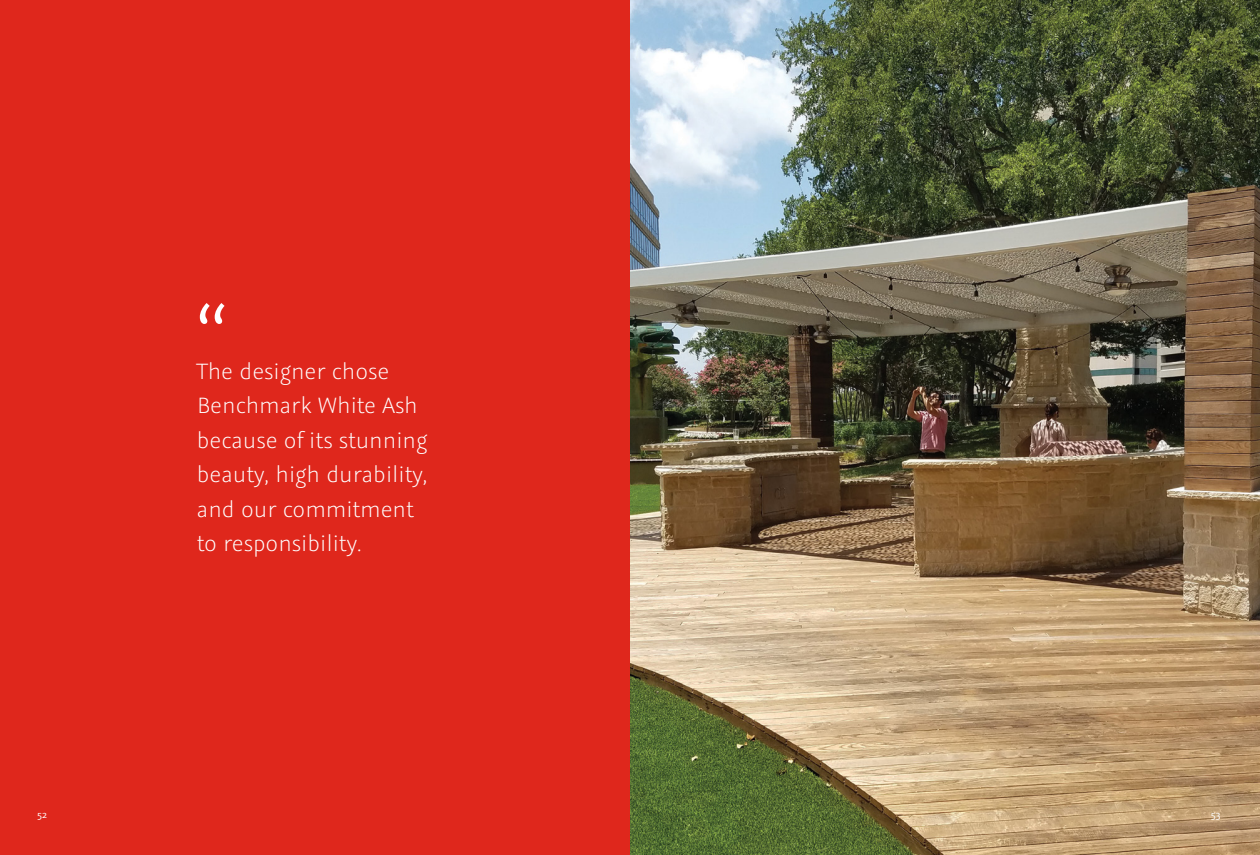
<style>
.page{position:relative;width:1260px;height:855px;background:#fff}
.page>*{position:absolute;margin:0;border:0;box-sizing:border-box;transform-origin:0 0}
.t1{font:300 103.75px "Graublau Sans";color:#fff}
.t2{font:300 24.88px/34.5px "Graublau Sans";color:#fff}
.t3{font:11.25px "Graublau Sans";color:#fff}
</style>
<div class="page">
<img style="left:630px;top:0;width:630px;height:855px">
<div style="left:1179px;top:779px;width:73px;height:74px;background:#3c393e;opacity:.85"></div>
<div style="left:0;top:0;width:630px;height:855px;background:#df271c"></div>
<p class="t3" style="left:37px;top:808px;width:12px">52</p>
<h1 class="t1" style="left:197px;top:284px;width:32px">“</h1>
<p class="t2" style="left:197px;top:354px;width:232px">The designer chose<br>Benchmark White Ash because of its stunning beauty, high durability, and our commitment to responsibility.</p>
<p class="t3" style="left:1211px;top:808px;width:11px">53</p>
</div>
